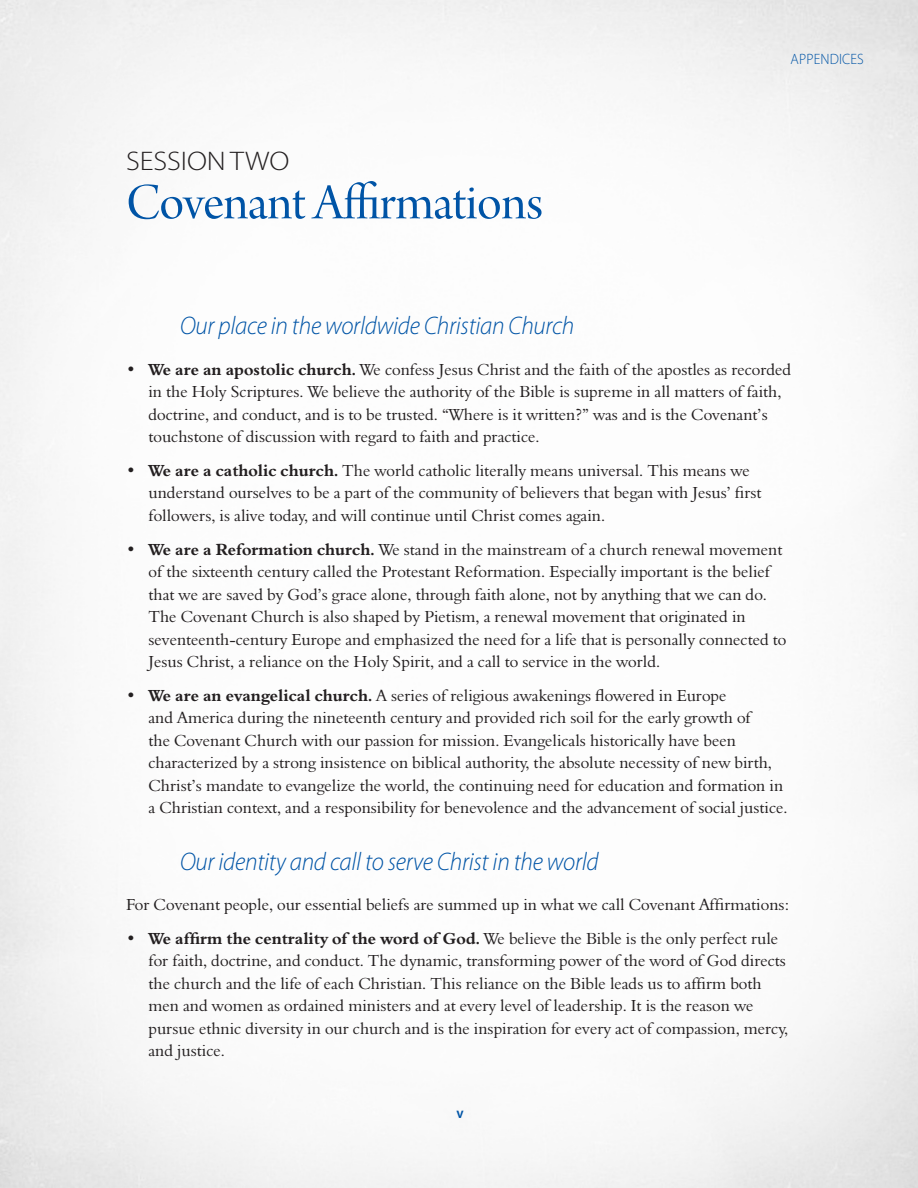
<style>
.page{position:relative;width:918px;height:1188px;background:#fff}
.page>*{position:absolute;margin:0;border:0;box-sizing:border-box;transform-origin:0 0}
.t1{font:54px "Arno Pro Display";letter-spacing:-.015em;color:#0054a6}
.t2{font:300 27px "Myriad Pro";letter-spacing:-.005em;color:#231f20;scale:1.1 1}
.Subsubhead{font:italic 300 25.5px "Myriad Pro";letter-spacing:-.01em;color:#0054a6;scale:.95 1}
.Bullets{font:16.5px/22.5px "Aldine 401 BT Roman A";color:#231f20}
.Body_text{font:16.5px "Aldine 401 BT Roman A";color:#231f20}
.Subsubsubhead{font:300 15px "Myriad Pro";letter-spacing:.01em;color:#0054a6;scale:.95 1}
.Subsubsubhead-2{font:600 15px "Myriad Pro";color:#0054a6;scale:.95 1}
.s1{font-family:"Aldine 401 BT Bold A"}
</style>
<div class="page">
<p class="t2" style="left:126px;top:145px;width:150px">SESSION TWO</p>
<p class="t1" style="left:126px;top:173px;width:419px">Covenant Affirmations</p>
<p class="Subsubsubhead" style="left:791px;top:50px;width:79px">APPENDICES</p>
<p class="Subsubhead" style="left:180px;top:310px;width:417px">Our place in the worldwide Christian Church</p>
<p class="Bullets" style="left:148px;top:358px;width:644px;text-indent:-22px"><span class="s1">• We are an apostolic church.</span> We confess Jesus Christ and the faith of the apostles as recorded in the Holy Scriptures. We believe the authority of the Bible is supreme in all matters of faith, doctrine, and conduct, and is to be trusted. “Where is it written?” was and is the Covenant’s touchstone of discussion with regard to faith and practice.</p>
<p class="Bullets" style="left:148px;top:459px;width:615px;text-indent:-22px"><span class="s1">• We are a catholic church.</span> The world catholic literally means universal. This means we understand ourselves to be a part of the community of believers that began with Jesus’ first followers, is alive today, and will continue until Christ comes again.</p>
<p class="Bullets" style="left:148px;top:538px;width:640px;text-indent:-22px"><span class="s1">• We are a Reformation church.</span> We stand in the mainstream of a church renewal movement of the sixteenth century called the Protestant Reformation. Especially important is the belief that we are saved by God’s grace alone, through faith alone, not by anything that we can do.<br>The Covenant Church is also shaped by Pietism, a renewal movement that originated in seventeenth-century Europe and emphasized the need for a life that is personally connected to Jesus Christ, a reliance on the Holy Spirit, and a call to service in the world.</p>
<p class="Bullets" style="left:148px;top:684px;width:641px;text-indent:-22px"><span class="s1">• We are an evangelical church.</span> A series of religious awakenings flowered in Europe<br>and America during the nineteenth century and provided rich soil for the early growth of<br>the Covenant Church with our passion for mission. Evangelicals historically have been characterized by a strong insistence on biblical authority, the absolute necessity of new birth, Christ’s mandate to evangelize the world, the continuing need for education and formation in a Christian context, and a responsibility for benevolence and the advancement of social justice.</p>
<p class="Subsubhead" style="left:180px;top:846px;width:442px">Our identity and call to serve Christ in the world</p>
<p class="Body_text" style="left:126px;top:894px;width:665px">For Covenant people, our essential beliefs are summed up in what we call Covenant Affirmations:</p>
<p class="Bullets" style="left:148px;top:927px;width:641px;text-indent:-22px"><span class="s1">• We affirm the centrality of the word of God.</span> We believe the Bible is the only perfect rule for faith, doctrine, and conduct. The dynamic, transforming power of the word of God directs the church and the life of each Christian. This reliance on the Bible leads us to affirm both men and women as ordained ministers and at every level of leadership. It is the reason we pursue ethnic diversity in our church and is the inspiration for every act of compassion, mercy, and justice.</p>
<p class="Subsubsubhead-2" style="left:457px;top:1104px;width:9px">v</p>
</div>
